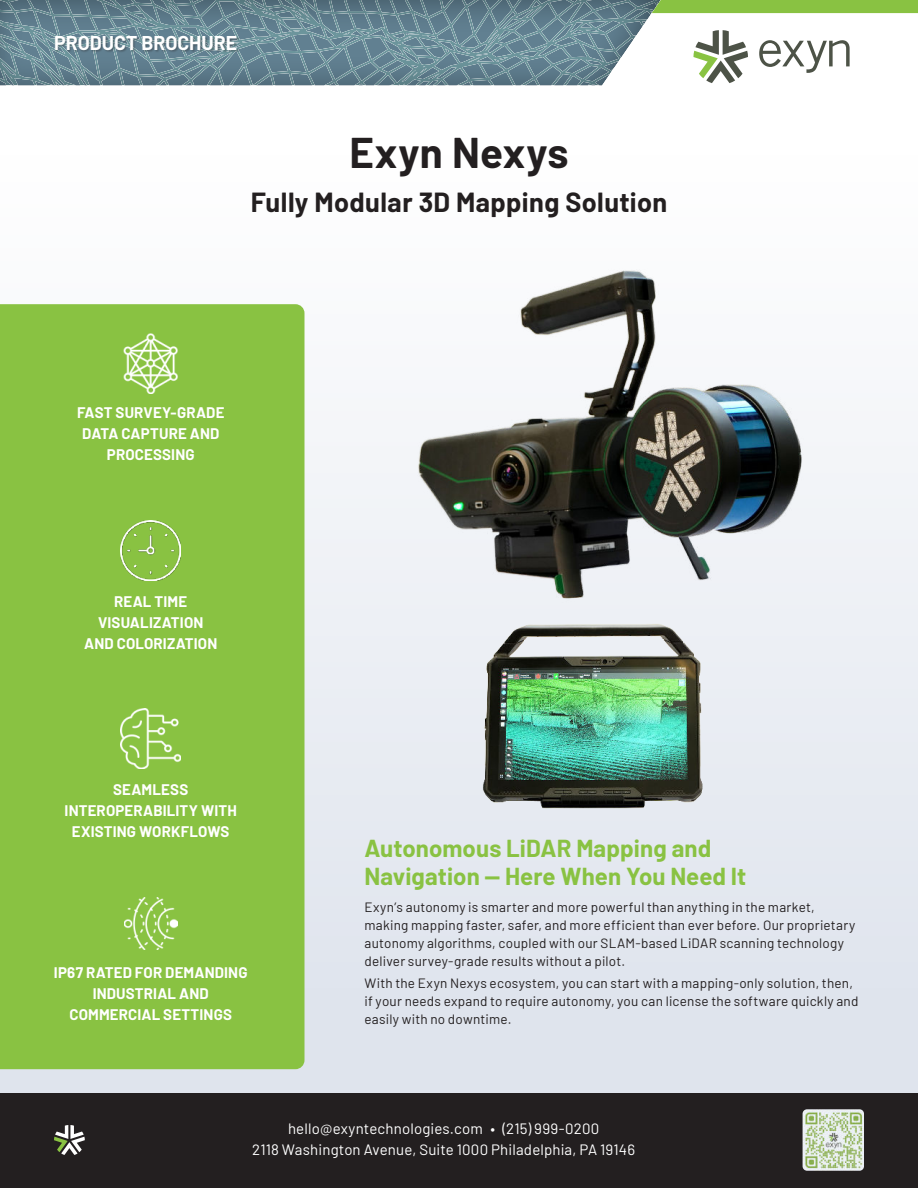
<style>
.page{position:relative;width:918px;height:1188px;background:#fff}
.page>*{position:absolute;margin:0;border:0;box-sizing:border-box;transform-origin:0 0}
.t1{font:700 42px "Barlow";letter-spacing:.01em;color:#231f20}
.t2{font:700 27px "Barlow";letter-spacing:.015em;color:#231f20}
.t3{font:700 24px/28.5px "Barlow";letter-spacing:.005em;color:#89c242}
.t4{font:700 19.5px "Barlow";color:#fff}
.t5{font:700 15px/21px "Barlow";letter-spacing:.01em;color:#fff;text-align:center}
.t6{font:15px/21px "Barlow";letter-spacing:.01em;color:#fff;text-align:center}
.t7{font:13.5px/18px "Barlow";letter-spacing:.015em;color:#231f20}
</style>
<div class="page">
<svg style="left:0;top:0;width:574px;height:85px;background:#698794"></svg>
<div style="left:55px;top:36px;width:185px;height:16px;background:#231f20;opacity:.33"></div>
<div style="left:0;top:85px;width:918px;height:1008px;background:linear-gradient(to bottom,#fff,#dce2ec)"></div>
<svg style="left:574px;top:0;width:344px;height:126px"></svg>
<div style="left:0;top:1093px;width:918px;height:95px;background:#231f20"></div>
<img style="left:803px;top:1109px;width:61px;height:62px">
<svg style="left:54px;top:1125px;width:31px;height:30px"></svg>
<img style="left:302px;top:258px;width:544px;height:362px">
<div style="left:0;top:304px;width:305px;height:765px;background:#89c242"></div>
<img style="left:121px;top:334px;width:60px;height:60px">
<img style="left:124px;top:897px;width:53px;height:53px">
<img style="left:121px;top:709px;width:60px;height:60px">
<img style="left:121px;top:521px;width:60px;height:60px">
<img style="left:469px;top:613px;width:258px;height:201px">
<h3 class="t4" style="left:54px;top:35px;width:185px">PRODUCT BROCHURE</h3>
<h1 class="t1" style="left:349px;top:137px;width:221px">Exyn Nexys</h1>
<h2 class="t2" style="left:251px;top:192px;width:418px">Fully Modular 3D Mapping Solution</h2>
<p class="t5" style="left:77px;top:404px;width:149px">FAST SURVEY-GRADE<br>DATA CAPTURE AND<br>PROCESSING</p>
<p class="t5" style="left:84px;top:592px;width:135px">REAL TIME<br>VISUALIZATION<br>AND COLORIZATION</p>
<p class="t5" style="left:65px;top:781px;width:174px">SEAMLESS<br>INTEROPERABILITY WITH<br>EXISTING WORKFLOWS</p>
<p class="t5" style="left:54px;top:964px;width:195px">IP67 RATED FOR DEMANDING<br>INDUSTRIAL AND<br>COMMERCIAL SETTINGS</p>
<h3 class="t3" style="left:364px;top:836px;width:383px">Autonomous LiDAR Mapping and<br>Navigation — Here When You Need It</h3>
<p class="t7" style="left:364px;top:899px;width:492px">Exyn’s autonomy is smarter and more powerful than anything in the market, making mapping faster, safer, and more efficient than ever before. Our proprietary autonomy algorithms, coupled with our SLAM-based LiDAR scanning technology deliver survey-grade results without a pilot.</p>
<p class="t7" style="left:364px;top:976px;width:495px">With the Exyn Nexys ecosystem, you can start with a mapping-only solution, then, if your needs expand to require autonomy, you can license the software quickly and easily with no downtime.</p>
<p class="t6" style="left:252px;top:1119px;width:385px">hello@exyntechnologies.com • (215) 999-0200<br>2118 Washington Avenue, Suite 1000 Philadelphia, PA 19146</p>
</div>
